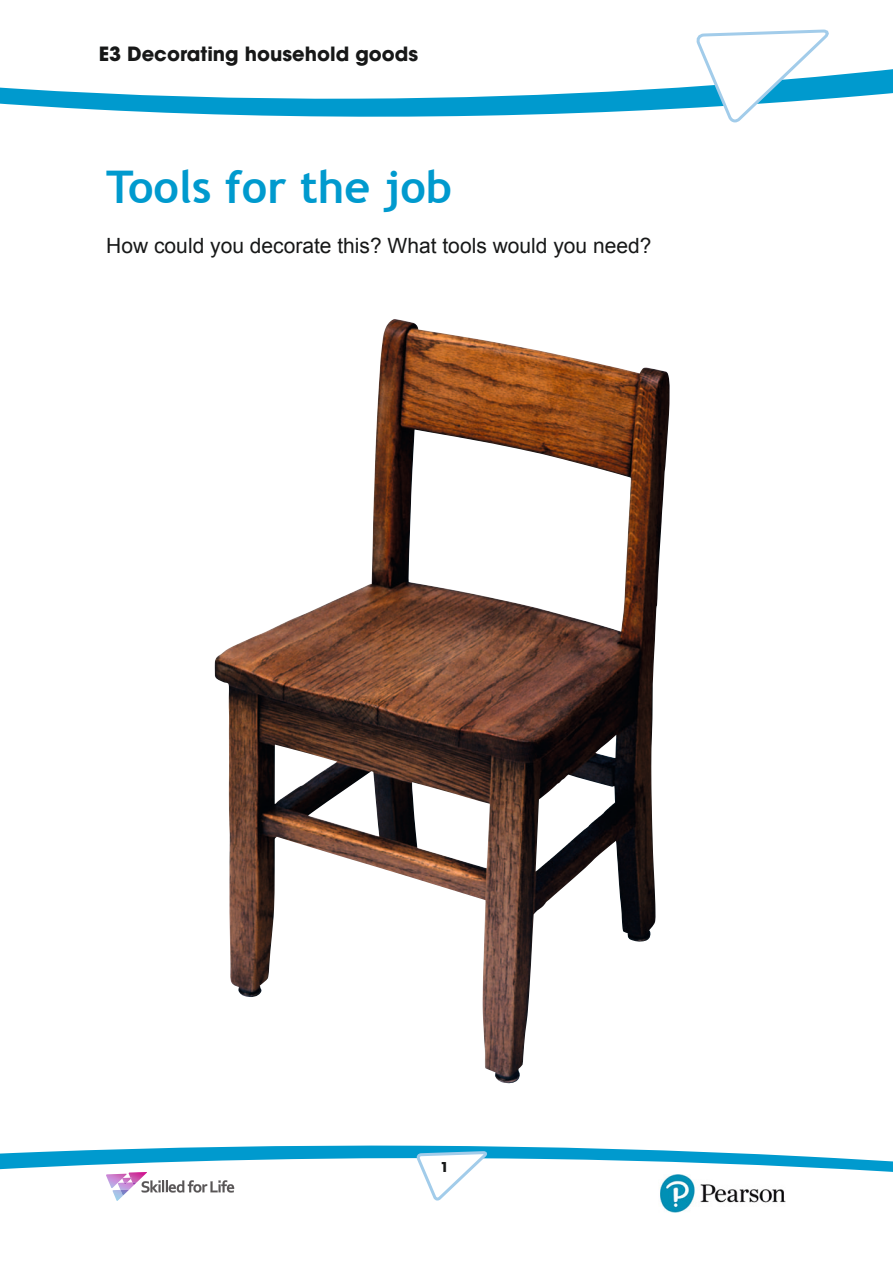
<style>
.page{position:relative;width:893px;height:1263px;background:#fff}
.page>*{position:absolute;margin:0;border:0;box-sizing:border-box;transform-origin:0 0}
.t1{font:700 45px "Trebuchet MS";color:#009ace}
.t2{font:21px "Arial";color:#171818}
.t3{font:700 19.5px "ITC Avant Garde Std";color:#171818}
.t4{font:700 13.5px "ITC Avant Garde Std";color:#171818}
</style>
<div class="page">
<svg style="left:0;top:69px;width:893px;height:48px"></svg>
<svg style="left:696px;top:29px;width:137px;height:94px"></svg>
<svg style="left:0;top:1145px;width:893px;height:56px"></svg>
<img style="left:215px;top:321px;width:455px;height:763px">
<img style="left:658px;top:1174px;width:128px;height:39px">
<p class="t3" style="left:99px;top:41px;width:321px">E3 Decorating household goods</p>
<h1 class="t1" style="left:106px;top:159px;width:347px">Tools for the job</h1>
<p class="t2" style="left:106px;top:232px;width:547px">How could you decorate this? What tools would you need?</p>
<p class="t4" style="left:440px;top:1158px;width:10px">1</p>
</div>
